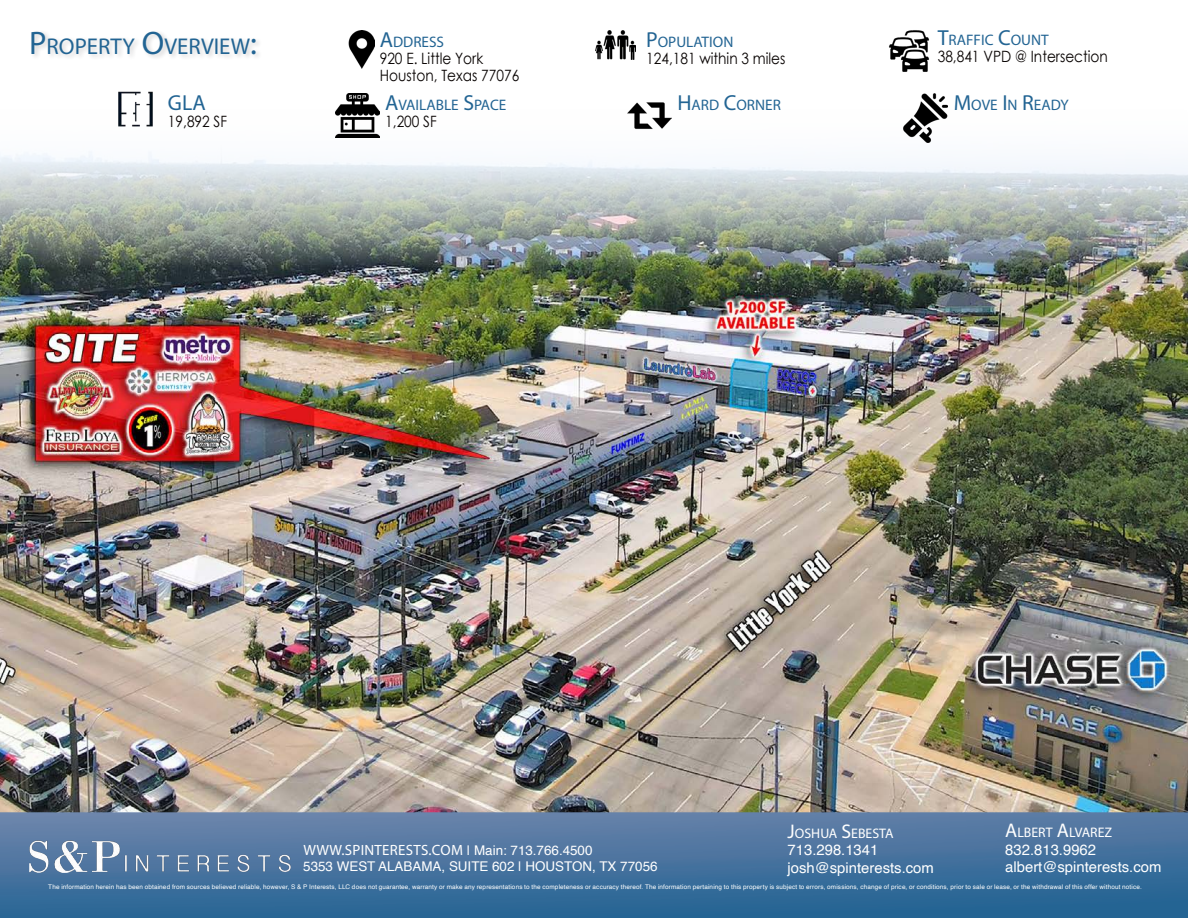
<style>
.page{position:relative;width:1188px;height:918px;background:#fff}
.page>*{position:absolute;margin:0;border:0;box-sizing:border-box;transform-origin:0 0}
.t1{font:22.8px "Myriad Pro";color:#226493}
.t2{font:21.75px "Myriad Pro";color:#226493}
.t3{font:15.6px/17px "Century Gothic";color:#080302;scale:.88 1}
.t4{font:15.3px "Myriad Pro";color:#226493}
.t5{font:14.85px "Helvetica";color:#fff}
.t6{font:14.85px "Myriad Pro";letter-spacing:.02em;color:#fff}
.t7{font:14.85px "Helvetica";color:#fff}
.t8{font:13.8px "Myriad Pro";color:#fff}
.t9{font:13.35px "Helvetica";color:#fff}
.t10{font:6.3px "Helvetica";letter-spacing:.02em;color:#fff}
.s1{font-size:32.7px}
.s2{font-size:21.75px}
.s3{font-size:19.8px}
.s4{font-family:"Helvetica";font-size:13.35px}
</style>
<div class="page">
<img style="left:0;top:812px;width:1188px;height:106px">
<img style="left:29px;top:840px;width:263px;height:33px">
<img style="left:0;top:110px;width:1188px;height:702px">
<div style="left:30px;top:29px;width:233px;height:32px;background:#231f20;opacity:.2"></div>
<img style="left:349px;top:31px;width:26px;height:37px">
<img style="left:108px;top:91px;width:55px;height:45px">
<img style="left:889px;top:30px;width:41px;height:42px">
<img style="left:595px;top:31px;width:41px;height:28px">
<img style="left:335px;top:93px;width:44px;height:44px">
<img style="left:627px;top:102px;width:44px;height:35px">
<img style="left:904px;top:93px;width:44px;height:50px">
<p class="t1" style="left:29px;top:32px;width:229px"><span class="s1">P</span>ROPERTY <span class="s1">O</span>VERVIEW<span class="s1">:</span></p>
<p class="t4" style="left:380px;top:32px;width:66px"><span class="s2">A</span>DDRESS</p>
<p class="t3" style="left:380px;top:50px;width:160px">920 E. Little York<br>Houston, Texas 77076</p>
<p class="t4" style="left:646px;top:32px;width:89px"><span class="s2">P</span>OPULATION</p>
<p class="t3" style="left:646px;top:50px;width:160px">124,181 within 3 miles</p>
<p class="t4" style="left:938px;top:31px;width:112px"><span class="s2">T</span>RAFFIC <span class="s2">C</span>OUNT</p>
<p class="t3" style="left:938px;top:48px;width:195px">38,841 VPD @ Intersection</p>
<p class="t2" style="left:168px;top:89px;width:26px">GLA</p>
<p class="t3" style="left:168px;top:112px;width:69px">19,892 SF</p>
<p class="t4" style="left:385px;top:95px;width:123px"><span class="s2">A</span>VAILABLE <span class="s2">S</span>PACE</p>
<p class="t3" style="left:385px;top:112px;width:60px">1,200 SF</p>
<p class="t4" style="left:677px;top:95px;width:105px"><span class="s2">H</span>ARD <span class="s2">C</span>ORNER</p>
<p class="t4" style="left:954px;top:95px;width:117px"><span class="s2">M</span>OVE <span class="s2">I</span> N <span class="s2">R</span>EADY</p>
<h3 class="t8" style="left:1005px;top:824px;width:108px"><span class="s3">A</span>LBERT <span class="s3">A</span>LVAREZ</h3>
<h3 class="t7" style="left:1005px;top:838px;width:92px">832.813.9962</h3>
<h3 class="t5" style="left:1005px;top:855px;width:158px">albert@spinterests.com</h3>
<h3 class="t8" style="left:788px;top:825px;width:107px"><span class="s3">J</span>OSHUA <span class="s3">S</span>EBESTA</h3>
<h3 class="t7" style="left:788px;top:839px;width:92px">713.298.1341</h3>
<h3 class="t5" style="left:788px;top:856px;width:148px">josh@spinterests.com</h3>
<p class="t10" style="left:48px;top:882px;width:1095px">The information herein has been obtained from sources believed reliable, however, S &amp; P Interests, LLC does not guarantee, warranty or make any representations to the completeness or accuracy thereof. The information pertaining to this property is subject to errors, omissions, change of price, or conditions, prior to sale or lease, or the withdrawal of this offer without notice.</p>
<h3 class="t6" style="left:303px;top:841px;width:291px">WWW.SPINTERESTS.COM <span class="s4">| Main: 713.766.4500</span></h3>
<h3 class="t9" style="left:303px;top:856px;width:356px">5353 WEST ALABAMA, SUITE 602 | HOUSTON, TX 77056</h3>
</div>
